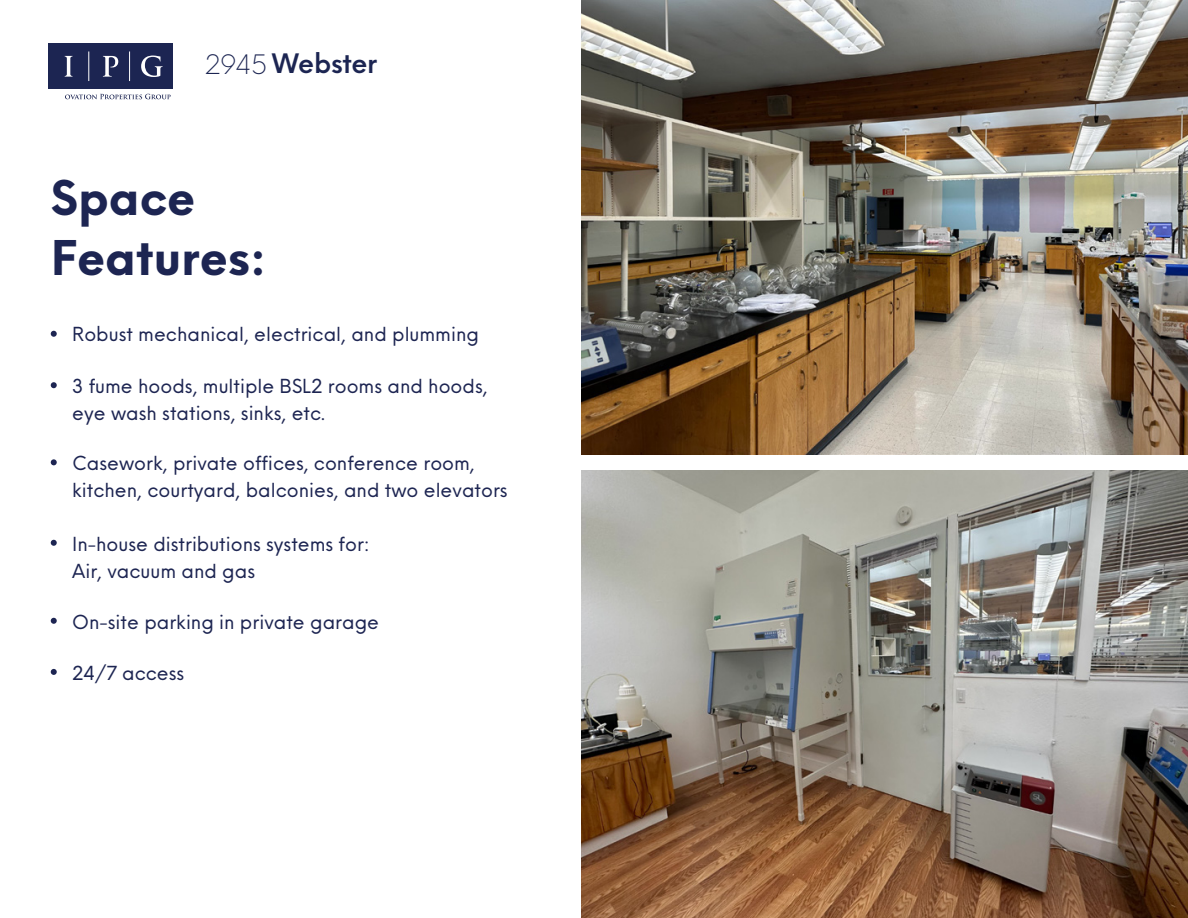
<style>
.page{position:relative;width:1188px;height:918px;background:#fff}
.page>*{position:absolute;margin:0;border:0;box-sizing:border-box;transform-origin:0 0}
.t1{font:700 46.65px/60px "Neue Einstellung";color:#1d2552}
.t2{font:600 26.25px "Neue Einstellung";letter-spacing:-.015em;color:#1c2552}
.t3{font:18.9px/27px "Neue Einstellung";color:#1d2552}
.s1{font-weight:300}
</style>
<div class="page">
<img style="left:582px;top:470px;width:606px;height:448px">
<img style="left:582px;top:0;width:606px;height:454px">
<svg style="left:65px;top:94px;width:106px;height:5px"></svg>
<div style="left:48px;top:44px;width:125px;height:45px;background:#1c2552"></div>
<hr style="left:89px;top:51px;width:1px;height:30px;background:#fff">
<hr style="left:129px;top:51px;width:1px;height:30px;background:#fff">
<svg style="left:65px;top:56px;width:8px;height:21px"></svg>
<svg style="left:141px;top:56px;width:22px;height:21px"></svg>
<svg style="left:103px;top:56px;width:15px;height:21px"></svg>
<svg style="left:51px;top:331px;width:6px;height:6px"></svg>
<svg style="left:51px;top:382px;width:6px;height:6px"></svg>
<svg style="left:51px;top:459px;width:6px;height:6px"></svg>
<svg style="left:51px;top:540px;width:6px;height:6px"></svg>
<svg style="left:51px;top:618px;width:6px;height:6px"></svg>
<svg style="left:51px;top:669px;width:6px;height:6px"></svg>
<h2 class="t2" style="left:205px;top:40px;width:174px"><span class="s1">2945</span> Webster</h2>
<h1 class="t1" style="left:51px;top:163px;width:217px">Space<br>Features:</h1>
<p class="t3" style="left:72px;top:319px;width:408px">Robust mechanical, electrical, and plumming</p>
<p class="t3" style="left:72px;top:370px;width:417px">3 fume hoods, multiple BSL2 rooms and hoods, eye wash stations, sinks, etc.</p>
<p class="t3" style="left:72px;top:447px;width:437px">Casework, private offices, conference room, kitchen, courtyard, balconies, and two elevators</p>
<p class="t3" style="left:72px;top:528px;width:299px">In-house distributions systems for:<br>Air, vacuum and gas</p>
<p class="t3" style="left:72px;top:606px;width:309px">On-site parking in private garage</p>
<p class="t3" style="left:72px;top:658px;width:114px">24/7 access</p>
</div>
